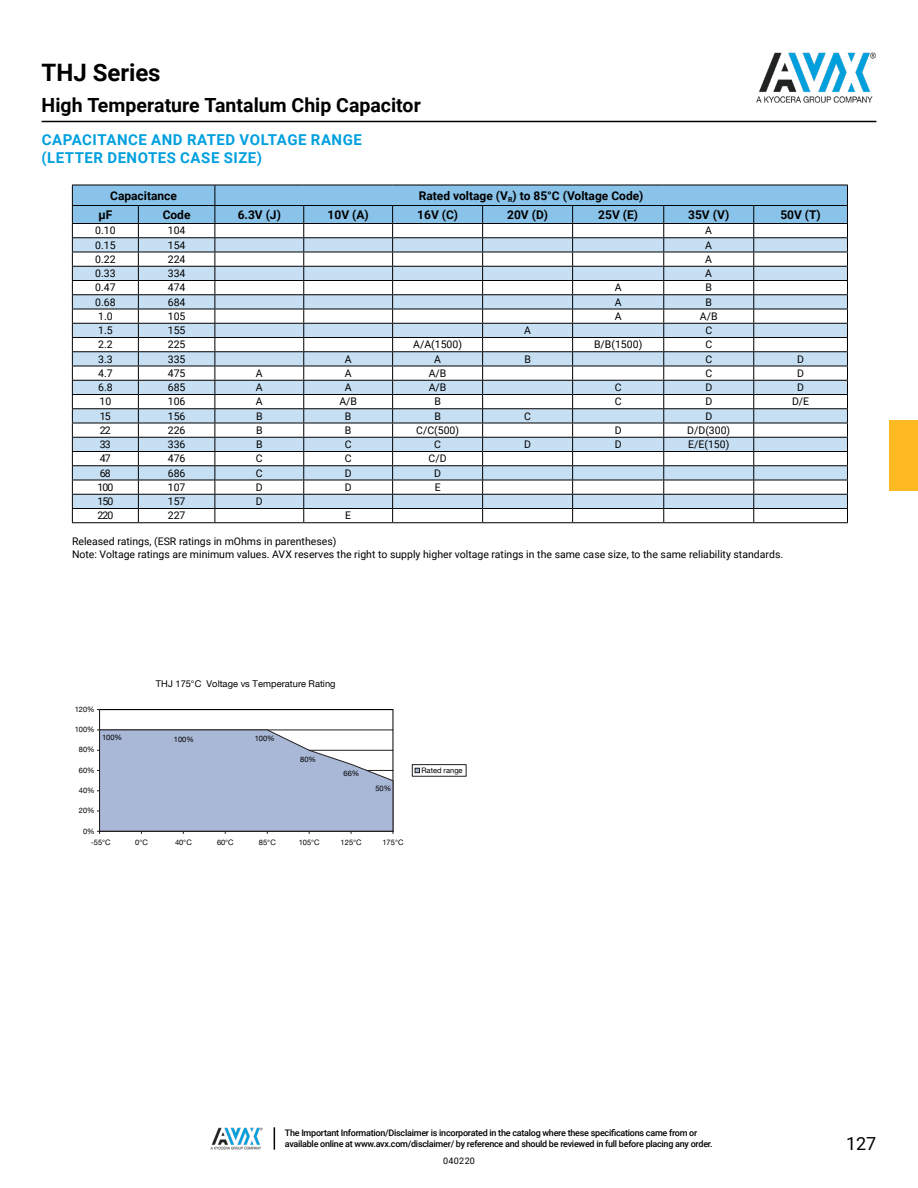
<style>
.page{position:relative;width:918px;height:1188px;background:#fff}
.page>*{position:absolute;margin:0;border:0;box-sizing:border-box;transform-origin:0 0}
.t1{font:700 24px "Roboto";color:#000}
.t2{font:700 19.5px "Roboto";color:#000}
.t3{font:18px "Roboto";color:#000}
.t4{font:700 15px/18px "Roboto";letter-spacing:.035em;color:#00a0df}
.t5{font:700 12px "Roboto";color:#000}
.t6{font:10.5px/12.6px "Roboto";color:#000}
.t7{font:9.3px "Helvetica Neue";color:#000}
.t8{font:500 9px/10.8px "Roboto";letter-spacing:-.03em;color:#000}
.t9{font:9px "Roboto";letter-spacing:.04em;color:#000}
.t10{font:7.5px "Helvetica Neue";letter-spacing:.01em;color:#000}
</style>
<div class="page">
<hr style="left:42px;top:121px;width:834px;height:1px;background:#000">
<div style="left:889px;top:420px;width:29px;height:71px;background:#feba22"></div>
<svg style="left:72px;top:185px;width:776px;height:337px"></svg>
<hr style="left:72px;top:522px;width:66px;height:1px;background:#000">
<hr style="left:138px;top:522px;width:77px;height:1px;background:#000">
<hr style="left:215px;top:522px;width:89px;height:1px;background:#000">
<hr style="left:304px;top:522px;width:89px;height:1px;background:#000">
<hr style="left:393px;top:522px;width:90px;height:1px;background:#000">
<hr style="left:483px;top:522px;width:90px;height:1px;background:#000">
<hr style="left:573px;top:522px;width:91px;height:1px;background:#000">
<hr style="left:664px;top:522px;width:90px;height:1px;background:#000">
<hr style="left:754px;top:522px;width:94px;height:1px;background:#000">
<svg style="left:97px;top:709px;width:297px;height:125px"></svg>
<div style="left:412px;top:764px;width:55px;height:13px;border:1px solid #231f20"></div>
<svg style="left:415px;top:768px;width:5px;height:5px"></svg>
<img style="left:756px;top:52px;width:120px;height:51px">
<img style="left:211px;top:1127px;width:52px;height:23px">
<svg style="left:274px;top:1127px;width:1px;height:23px"></svg>
<h1 class="t1" style="left:42px;top:56px;width:121px">THJ Series</h1>
<h2 class="t2" style="left:42px;top:92px;width:381px">High Temperature Tantalum Chip Capacitor</h2>
<h3 class="t4" style="left:42px;top:131px;width:322px">CAPACITANCE AND RATED VOLTAGE RANGE (LETTER DENOTES CASE SIZE)</h3>
<p class="t5" style="left:110px;top:187px;width:68px">Capacitance</p>
<p class="t5" style="left:419px;top:187px;width:226px">Rated voltage (V<sub>R</sub>) to 85°C (Voltage Code)</p>
<p class="t5" style="left:98px;top:206px;width:15px">μF</p>
<p class="t5" style="left:163px;top:206px;width:29px">Code</p>
<p class="t5" style="left:238px;top:206px;width:45px">6.3V (J)</p>
<p class="t5" style="left:328px;top:206px;width:43px">10V (A)</p>
<p class="t5" style="left:417px;top:206px;width:42px">16V (C)</p>
<p class="t5" style="left:507px;top:206px;width:42px">20V (D)</p>
<p class="t5" style="left:598px;top:206px;width:41px">25V (E)</p>
<p class="t5" style="left:688px;top:206px;width:43px">35V (V)</p>
<p class="t5" style="left:780px;top:206px;width:42px">50V (T)</p>
<p class="t6" style="left:95px;top:224px;width:22px">0.10</p>
<p class="t6" style="left:168px;top:224px;width:19px">104</p>
<p class="t6" style="left:705px;top:224px;width:8px">A</p>
<p class="t6" style="left:95px;top:238px;width:22px">0.15</p>
<p class="t6" style="left:168px;top:238px;width:19px">154</p>
<p class="t6" style="left:705px;top:238px;width:8px">A</p>
<p class="t6" style="left:95px;top:252px;width:22px">0.22</p>
<p class="t6" style="left:168px;top:252px;width:19px">224</p>
<p class="t6" style="left:705px;top:252px;width:8px">A</p>
<p class="t6" style="left:95px;top:267px;width:22px">0.33</p>
<p class="t6" style="left:168px;top:267px;width:19px">334</p>
<p class="t6" style="left:705px;top:267px;width:8px">A</p>
<p class="t6" style="left:95px;top:281px;width:22px">0.47</p>
<p class="t6" style="left:168px;top:281px;width:19px">474</p>
<p class="t6" style="left:615px;top:281px;width:8px">A</p>
<p class="t6" style="left:705px;top:281px;width:8px">B</p>
<p class="t6" style="left:95px;top:295px;width:22px">0.68</p>
<p class="t6" style="left:168px;top:295px;width:19px">684</p>
<p class="t6" style="left:615px;top:295px;width:8px">A</p>
<p class="t6" style="left:705px;top:295px;width:8px">B</p>
<p class="t6" style="left:98px;top:309px;width:16px">1.0</p>
<p class="t6" style="left:168px;top:309px;width:19px">105</p>
<p class="t6" style="left:615px;top:309px;width:8px">A</p>
<p class="t6" style="left:700px;top:309px;width:19px">A/B</p>
<p class="t6" style="left:98px;top:324px;width:16px">1.5</p>
<p class="t6" style="left:168px;top:324px;width:19px">155</p>
<p class="t6" style="left:524px;top:324px;width:8px">A</p>
<p class="t6" style="left:705px;top:324px;width:8px">C</p>
<p class="t6" style="left:98px;top:338px;width:16px">2.2</p>
<p class="t6" style="left:168px;top:338px;width:19px">225</p>
<p class="t6" style="left:413px;top:338px;width:50px">A/A(1500)</p>
<p class="t6" style="left:594px;top:338px;width:50px">B/B(1500)</p>
<p class="t6" style="left:705px;top:338px;width:8px">C</p>
<p class="t6" style="left:98px;top:352px;width:16px">3.3</p>
<p class="t6" style="left:168px;top:352px;width:19px">335</p>
<p class="t6" style="left:345px;top:352px;width:8px">A</p>
<p class="t6" style="left:434px;top:352px;width:8px">A</p>
<p class="t6" style="left:524px;top:352px;width:8px">B</p>
<p class="t6" style="left:705px;top:352px;width:8px">C</p>
<p class="t6" style="left:797px;top:352px;width:8px">D</p>
<p class="t6" style="left:98px;top:366px;width:16px">4.7</p>
<p class="t6" style="left:168px;top:366px;width:19px">475</p>
<p class="t6" style="left:256px;top:366px;width:8px">A</p>
<p class="t6" style="left:345px;top:366px;width:8px">A</p>
<p class="t6" style="left:429px;top:366px;width:19px">A/B</p>
<p class="t6" style="left:705px;top:366px;width:8px">C</p>
<p class="t6" style="left:797px;top:366px;width:8px">D</p>
<p class="t6" style="left:98px;top:381px;width:16px">6.8</p>
<p class="t6" style="left:168px;top:381px;width:19px">685</p>
<p class="t6" style="left:256px;top:381px;width:8px">A</p>
<p class="t6" style="left:345px;top:381px;width:8px">A</p>
<p class="t6" style="left:429px;top:381px;width:19px">A/B</p>
<p class="t6" style="left:615px;top:381px;width:8px">C</p>
<p class="t6" style="left:705px;top:381px;width:8px">D</p>
<p class="t6" style="left:797px;top:381px;width:8px">D</p>
<p class="t6" style="left:100px;top:395px;width:13px">10</p>
<p class="t6" style="left:168px;top:395px;width:19px">106</p>
<p class="t6" style="left:256px;top:395px;width:8px">A</p>
<p class="t6" style="left:339px;top:395px;width:19px">A/B</p>
<p class="t6" style="left:434px;top:395px;width:8px">B</p>
<p class="t6" style="left:615px;top:395px;width:8px">C</p>
<p class="t6" style="left:705px;top:395px;width:8px">D</p>
<p class="t6" style="left:792px;top:395px;width:19px">D/E</p>
<p class="t6" style="left:100px;top:409px;width:12px">15</p>
<p class="t6" style="left:168px;top:409px;width:19px">156</p>
<p class="t6" style="left:256px;top:409px;width:8px">B</p>
<p class="t6" style="left:345px;top:409px;width:8px">B</p>
<p class="t6" style="left:434px;top:409px;width:8px">B</p>
<p class="t6" style="left:524px;top:409px;width:8px">C</p>
<p class="t6" style="left:705px;top:409px;width:8px">D</p>
<p class="t6" style="left:100px;top:423px;width:12px">22</p>
<p class="t6" style="left:168px;top:423px;width:19px">226</p>
<p class="t6" style="left:256px;top:423px;width:8px">B</p>
<p class="t6" style="left:345px;top:423px;width:8px">B</p>
<p class="t6" style="left:416px;top:423px;width:44px">C/C(500)</p>
<p class="t6" style="left:615px;top:423px;width:8px">D</p>
<p class="t6" style="left:687px;top:423px;width:45px">D/D(300)</p>
<p class="t6" style="left:100px;top:438px;width:12px">33</p>
<p class="t6" style="left:168px;top:438px;width:19px">336</p>
<p class="t6" style="left:256px;top:438px;width:8px">B</p>
<p class="t6" style="left:345px;top:438px;width:8px">C</p>
<p class="t6" style="left:434px;top:438px;width:8px">C</p>
<p class="t6" style="left:524px;top:438px;width:8px">D</p>
<p class="t6" style="left:615px;top:438px;width:8px">D</p>
<p class="t6" style="left:688px;top:438px;width:43px">E/E(150)</p>
<p class="t6" style="left:100px;top:452px;width:12px">47</p>
<p class="t6" style="left:168px;top:452px;width:19px">476</p>
<p class="t6" style="left:256px;top:452px;width:8px">C</p>
<p class="t6" style="left:345px;top:452px;width:8px">C</p>
<p class="t6" style="left:429px;top:452px;width:20px">C/D</p>
<p class="t6" style="left:100px;top:466px;width:12px">68</p>
<p class="t6" style="left:168px;top:466px;width:19px">686</p>
<p class="t6" style="left:256px;top:466px;width:8px">C</p>
<p class="t6" style="left:345px;top:466px;width:8px">D</p>
<p class="t6" style="left:434px;top:466px;width:8px">D</p>
<p class="t6" style="left:97px;top:480px;width:18px">100</p>
<p class="t6" style="left:168px;top:480px;width:19px">107</p>
<p class="t6" style="left:256px;top:480px;width:8px">D</p>
<p class="t6" style="left:345px;top:480px;width:8px">D</p>
<p class="t6" style="left:435px;top:480px;width:7px">E</p>
<p class="t6" style="left:97px;top:495px;width:18px">150</p>
<p class="t6" style="left:168px;top:495px;width:19px">157</p>
<p class="t6" style="left:256px;top:495px;width:8px">D</p>
<p class="t6" style="left:97px;top:509px;width:18px">220</p>
<p class="t6" style="left:168px;top:509px;width:19px">227</p>
<p class="t6" style="left:345px;top:509px;width:7px">E</p>
<p class="t6" style="left:72px;top:535px;width:713px">Released ratings, (ESR ratings in mOhms in parentheses)<br>Note: Voltage ratings are minimum values. AVX reserves the right to supply higher voltage ratings in the same case size, to the same reliability standards.</p>
<p class="t10" style="left:75px;top:705px;width:22px">120%</p>
<p class="t10" style="left:75px;top:725px;width:22px">100%</p>
<p class="t10" style="left:79px;top:745px;width:17px">80%</p>
<p class="t10" style="left:79px;top:766px;width:17px">60%</p>
<p class="t10" style="left:79px;top:786px;width:17px">40%</p>
<p class="t10" style="left:79px;top:806px;width:17px">20%</p>
<p class="t10" style="left:83px;top:827px;width:13px">0%</p>
<p class="t7" style="left:156px;top:678px;width:181px">THJ 175°C Voltage vs Temperature Rating</p>
<p class="t10" style="left:102px;top:733px;width:22px">100%</p>
<p class="t10" style="left:174px;top:735px;width:22px">100%</p>
<p class="t10" style="left:255px;top:734px;width:22px">100%</p>
<p class="t10" style="left:300px;top:755px;width:17px">80%</p>
<p class="t10" style="left:344px;top:769px;width:17px">66%</p>
<p class="t10" style="left:375px;top:784px;width:17px">50%</p>
<p class="t10" style="left:91px;top:838px;width:21px">-55°C</p>
<p class="t10" style="left:135px;top:838px;width:14px">0°C</p>
<p class="t10" style="left:175px;top:838px;width:18px">40°C</p>
<p class="t10" style="left:217px;top:838px;width:18px">60°C</p>
<p class="t10" style="left:259px;top:838px;width:18px">85°C</p>
<p class="t10" style="left:299px;top:838px;width:22px">105°C</p>
<p class="t10" style="left:341px;top:838px;width:22px">125°C</p>
<p class="t10" style="left:383px;top:838px;width:22px">175°C</p>
<p class="t10" style="left:422px;top:766px;width:43px">Rated range</p>
<p class="t8" style="left:285px;top:1127px;width:429px">The Important Information/Disclaimer is incorporated in the catalog where these specifications came from or available online at www.avx.com/disclaimer/ by reference and should be reviewed in full before placing any order.</p>
<p class="t9" style="left:443px;top:1155px;width:33px">040220</p>
<h3 class="t3" style="left:846px;top:1131px;width:32px">127</h3>
</div>
